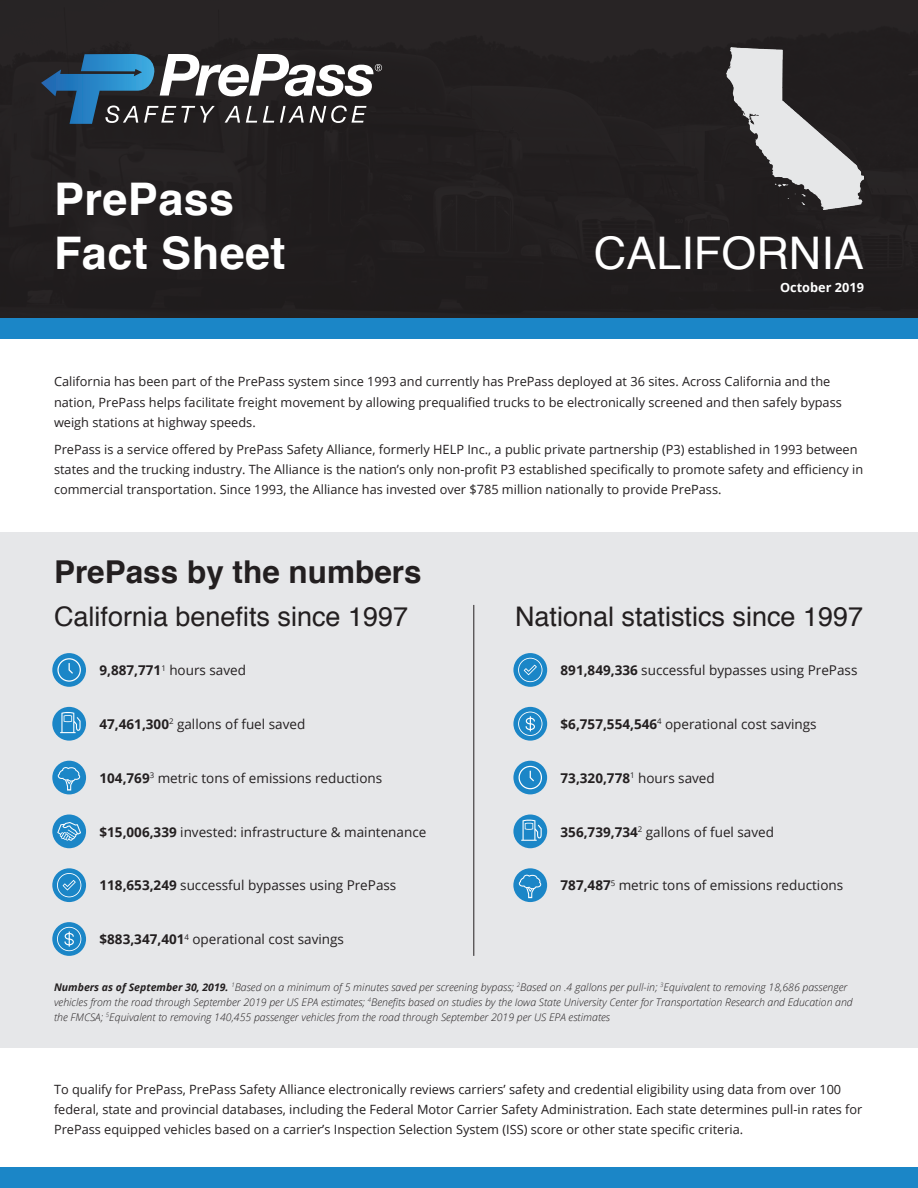
<style>
.page{position:relative;width:918px;height:1188px;background:#fff}
.page>*{position:absolute;margin:0;border:0;box-sizing:border-box;transform-origin:0 0}
.t1{font:700 45px "Helvetica";letter-spacing:.01em;color:#fff}
.t2{font:45px "Helvetica";color:#fff}
.t3{font:700 31.5px "Helvetica";color:#231f20}
.t4{font:27px "Helvetica";color:#231f20}
.t5{font:13.5px "Open Sans";color:#231f20}
.t6{font:700 13.5px "Open Sans";color:#231f20}
.t7{font:12.75px/20.2px "Open Sans";color:#231f20}
.t8{font:700 12.75px "Open Sans";color:#fff}
.t9{font:italic 300 10.5px/15px "Open Sans";color:#231f20}
.s1{font-weight:700}
.s2{font-weight:400}
</style>
<div class="page">
<div style="left:0;top:532px;width:918px;height:516px;background:#e6e7e9"></div>
<hr style="left:473px;top:605px;width:1px;height:351px;background:#231f20">
<div style="left:0;top:0;width:918px;height:319px;background:#221f20"></div>
<div style="left:0;top:1168px;width:918px;height:20px;background:#1b86c7"></div>
<div style="left:0;top:319px;width:918px;height:20px;background:#1b86c7"></div>
<img style="left:726px;top:47px;width:138px;height:162px">
<svg style="left:41px;top:54px;width:341px;height:70px"></svg>
<div style="left:42px;top:167px;width:257px;height:117px;background:#231f20"></div>
<div style="left:581px;top:221px;width:296px;height:63px;background:#231f20"></div>
<div style="left:513px;top:815px;width:34px;height:33px;background:#1b86c7;border-radius:50%"></div>
<svg style="left:521px;top:819px;width:21px;height:22px"></svg>
<div style="left:513px;top:761px;width:34px;height:33px;background:#1b86c7;border-radius:50%"></div>
<svg style="left:519px;top:766px;width:23px;height:23px"></svg>
<div style="left:513px;top:868px;width:34px;height:34px;background:#1b86c7;border-radius:50%"></div>
<svg style="left:519px;top:875px;width:22px;height:23px"></svg>
<svg style="left:513px;top:653px;width:34px;height:34px"></svg>
<svg style="left:518px;top:658px;width:24px;height:24px"></svg>
<svg style="left:513px;top:707px;width:34px;height:34px"></svg>
<svg style="left:518px;top:712px;width:24px;height:24px"></svg>
<div style="left:52px;top:707px;width:34px;height:34px;background:#1b86c7;border-radius:50%"></div>
<svg style="left:60px;top:712px;width:21px;height:21px"></svg>
<div style="left:52px;top:653px;width:34px;height:34px;background:#1b86c7;border-radius:50%"></div>
<svg style="left:57px;top:658px;width:24px;height:24px"></svg>
<div style="left:52px;top:761px;width:34px;height:33px;background:#1b86c7;border-radius:50%"></div>
<svg style="left:58px;top:767px;width:22px;height:24px"></svg>
<svg style="left:52px;top:868px;width:34px;height:34px"></svg>
<svg style="left:57px;top:873px;width:24px;height:24px"></svg>
<div style="left:52px;top:815px;width:34px;height:33px;background:#1b86c7;border-radius:50%"></div>
<svg style="left:57px;top:822px;width:24px;height:19px"></svg>
<svg style="left:52px;top:922px;width:34px;height:34px"></svg>
<svg style="left:57px;top:927px;width:24px;height:24px"></svg>
<p class="t1" style="left:54px;top:162px;width:182px">PrePass</p>
<p class="t1" style="left:54px;top:216px;width:233px">Fact Sheet</p>
<p class="t2" style="left:594px;top:218px;width:272px">CALIFORNIA</p>
<p class="t8" style="left:780px;top:278px;width:85px">October 2019</p>
<p class="t7" style="left:54px;top:371px;width:789px">California has been part of the PrePass system since 1993 and currently has PrePass deployed at 36 sites. Across California and the nation, PrePass helps facilitate freight movement by allowing prequalified trucks to be electronically screened and then safely bypass weigh stations at highway speeds.</p>
<p class="t7" style="left:54px;top:439px;width:811px">PrePass is a service offered by PrePass Safety Alliance, formerly HELP Inc., a public private partnership (P3) established in 1993 between states and the trucking industry. The Alliance is the nation’s only non-profit P3 established specifically to promote safety and efficiency in commercial transportation. Since 1993, the Alliance has invested over $785 million nationally to provide PrePass.</p>
<p class="t3" style="left:54px;top:547px;width:369px">PrePass by the numbers</p>
<p class="t4" style="left:54px;top:596px;width:356px">California benefits since 1997</p>
<p class="t4" style="left:515px;top:596px;width:350px">National statistics since 1997</p>
<p class="t5" style="left:100px;top:661px;width:148px"><span class="s1">9,887,771</span><sup>1</sup> hours saved</p>
<p class="t5" style="left:561px;top:661px;width:298px"><span class="s1">891,849,336</span> successful bypasses using PrePass</p>
<p class="t5" style="left:100px;top:715px;width:207px"><span class="s1">47,461,300</span><sup>2</sup> gallons of fuel saved</p>
<p class="t5" style="left:561px;top:715px;width:258px"><span class="s1">$6,757,554,546</span><sup>4</sup> operational cost savings</p>
<p class="t5" style="left:100px;top:769px;width:284px"><span class="s1">104,769</span><sup>3</sup> metric tons of emissions reductions</p>
<p class="t6" style="left:561px;top:768px;width:156px">73,320,778<sup>1</sup> <span class="s2">hours saved</span></p>
<p class="t5" style="left:100px;top:822px;width:328px"><span class="s1">$15,006,339</span> invested: infrastructure &amp; maintenance</p>
<p class="t5" style="left:561px;top:822px;width:215px"><span class="s1">356,739,734</span><sup>2</sup> gallons of fuel saved</p>
<p class="t5" style="left:100px;top:876px;width:298px"><span class="s1">118,653,249</span> successful bypasses using PrePass</p>
<p class="t5" style="left:561px;top:876px;width:284px"><span class="s1">787,487</span><sup>5</sup> metric tons of emissions reductions</p>
<p class="t5" style="left:100px;top:930px;width:246px"><span class="s1">$883,347,401</span><sup>4</sup> operational cost savings</p>
<p class="t9" style="left:54px;top:979px;width:800px"><span class="s1">Numbers as of September 30, 2019.</span> <sup>1</sup>Based on a minimum of 5 minutes saved per screening bypass; <sup>2</sup>Based on .4 gallons per pull-in; <sup>3</sup>Equivalent to removing 18,686 passenger vehicles from the road through September 2019 per US EPA estimates; <sup>4</sup>Benefits based on studies by the Iowa State University Center for Transportation Research and Education and the FMCSA; <sup>5</sup>Equivalent to removing 140,455 passenger vehicles from the road through September 2019 per US EPA estimates</p>
<p class="t7" style="left:54px;top:1078px;width:810px">To qualify for PrePass, PrePass Safety Alliance electronically reviews carriers’ safety and credential eligibility using data from over 100 federal, state and provincial databases, including the Federal Motor Carrier Safety Administration. Each state determines pull-in rates for<br>PrePass equipped vehicles based on a carrier’s Inspection Selection System (ISS) score or other state specific criteria.</p>
</div>
